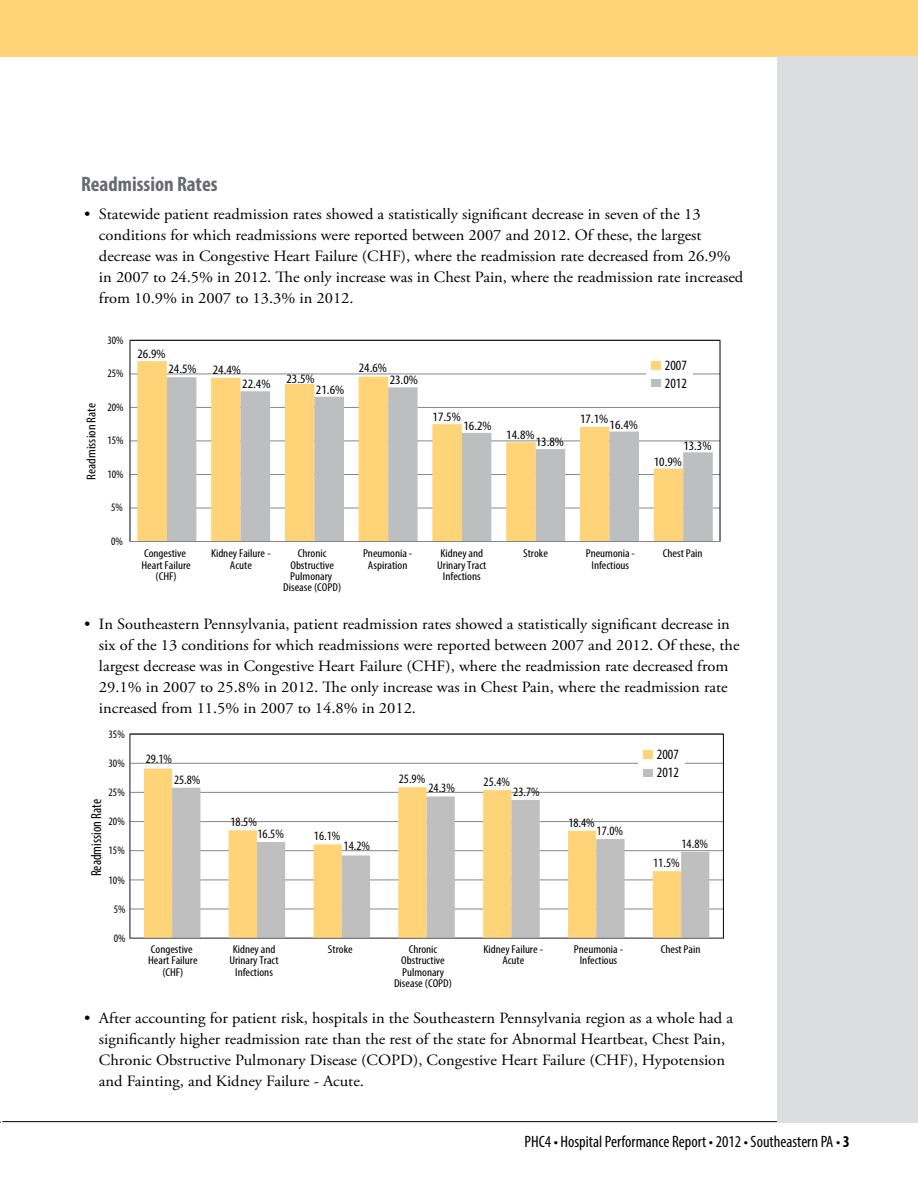
<style>
.page{position:relative;width:918px;height:1188px;background:#fff}
.page>*{position:absolute;margin:0;border:0;box-sizing:border-box;transform-origin:0 0}
.t1{font:700 condensed 21px "Myriad Pro";color:#696a6d}
.t2{font:condensed 16.5px "Myriad Pro";color:#000}
.t3{font:15.6px/21px "Adobe Garamond Pro";color:#000;scale:1.05 1}
.t4{font:condensed 14.55px "Myriad Pro";color:#010101}
.t5{font:condensed 14.25px/17.9px "Myriad Pro";color:#010101}
.t6{font:condensed 12.9px "Myriad Pro";color:#010101;scale:1.1 1}
.t7{font:condensed 12.9px "Myriad Pro";color:#010101}
.t8{font:condensed 11.4px/11.4px "Myriad Pro";color:#010101;text-align:center;scale:1.1 1}
.t9{font:condensed 11.4px "Myriad Pro";color:#010101}
.s1{font-weight:700}
</style>
<div class="page">
<div style="left:0;top:0;width:918px;height:56px;background:#ffd478"></div>
<hr style="left:2px;top:1121px;width:916px;height:1px;background:#000">
<div style="left:778px;top:56px;width:140px;height:1065px;background:#dcddde"></div>
<hr style="left:130px;top:374px;width:590px;height:1px;background:#868686">
<hr style="left:130px;top:407px;width:590px;height:1px;background:#868686">
<hr style="left:130px;top:441px;width:590px;height:1px;background:#868686">
<hr style="left:130px;top:474px;width:590px;height:1px;background:#868686">
<hr style="left:130px;top:508px;width:590px;height:1px;background:#868686">
<svg style="left:137px;top:361px;width:509px;height:180px"></svg>
<svg style="left:167px;top:377px;width:546px;height:164px"></svg>
<hr style="left:129px;top:340px;width:1px;height:202px;background:#868686">
<hr style="left:130px;top:541px;width:590px;height:1px;background:#868686">
<div style="left:646px;top:358px;width:46px;height:35px;background:#fff"></div>
<div style="left:651px;top:361px;width:9px;height:8px;background:#ffd478"></div>
<div style="left:651px;top:379px;width:10px;height:8px;background:#bcbec0"></div>
<hr style="left:130px;top:763px;width:593px;height:1px;background:#868686">
<hr style="left:130px;top:792px;width:593px;height:1px;background:#868686">
<hr style="left:130px;top:821px;width:593px;height:1px;background:#868686">
<hr style="left:130px;top:850px;width:593px;height:1px;background:#868686">
<hr style="left:130px;top:880px;width:593px;height:1px;background:#868686">
<hr style="left:130px;top:909px;width:593px;height:1px;background:#868686">
<svg style="left:144px;top:769px;width:283px;height:169px"></svg>
<svg style="left:172px;top:788px;width:537px;height:150px"></svg>
<hr style="left:129px;top:734px;width:1px;height:204px;background:#868686">
<hr style="left:130px;top:938px;width:593px;height:1px;background:#808285">
<div style="left:638px;top:747px;width:46px;height:36px;background:#fff"></div>
<div style="left:643px;top:751px;width:9px;height:8px;background:#ffd478"></div>
<div style="left:643px;top:769px;width:10px;height:8px;background:#bcbec0"></div>
<h1 class="t1" style="left:81px;top:171px;width:138px">Readmission Rates</h1>
<p class="t3" style="left:99px;top:204px;width:615px;text-indent:-15px">• Statewide patient readmission rates showed a statistically significant decrease in seven of the 13 conditions for which readmissions were reported between 2007 and 2012. Of these, the largest decrease was in Congestive Heart Failure (CHF), where the readmission rate decreased from 26.9% in 2007 to 24.5% in 2012. The only increase was in Chest Pain, where the readmission rate increased from 10.9% in 2007 to 13.3% in 2012.</p>
<p class="t6" style="left:83px;top:480px;width:71px;rotate:-90deg">Readmission Rate</p>
<p class="t9" style="left:107px;top:333px;width:18px">30%</p>
<p class="t9" style="left:107px;top:367px;width:18px">25%</p>
<p class="t9" style="left:107px;top:400px;width:18px">20%</p>
<p class="t9" style="left:107px;top:434px;width:18px">15%</p>
<p class="t9" style="left:107px;top:467px;width:18px">10%</p>
<p class="t9" style="left:111px;top:501px;width:13px">5%</p>
<p class="t9" style="left:111px;top:534px;width:13px">0%</p>
<p class="t6" style="left:138px;top:346px;width:27px">26.9%</p>
<p class="t6" style="left:168px;top:361px;width:27px">24.5%</p>
<p class="t6" style="left:213px;top:362px;width:27px">24.4%</p>
<p class="t6" style="left:242px;top:376px;width:27px">22.4%</p>
<p class="t6" style="left:286px;top:370px;width:27px">23.5%</p>
<p class="t6" style="left:316px;top:382px;width:27px">21.6%</p>
<p class="t6" style="left:359px;top:360px;width:27px">24.6%</p>
<p class="t6" style="left:390px;top:372px;width:27px">23.0%</p>
<p class="t6" style="left:433px;top:409px;width:27px">17.5%</p>
<p class="t6" style="left:463px;top:418px;width:27px">16.2%</p>
<p class="t6" style="left:506px;top:427px;width:27px">14.8%</p>
<p class="t6" style="left:536px;top:434px;width:27px">13.8%</p>
<p class="t6" style="left:580px;top:411px;width:27px">17.1%</p>
<p class="t6" style="left:610px;top:417px;width:27px">16.4%</p>
<p class="t5" style="left:665px;top:356px;width:23px">2007<br>2012</p>
<p class="t6" style="left:683px;top:437px;width:27px">13.3%</p>
<p class="t6" style="left:654px;top:454px;width:27px">10.9%</p>
<p class="t8" style="left:142px;top:548px;width:46px">Congestive<br>Heart Failure (CHF)</p>
<p class="t8" style="left:211px;top:548px;width:56px">Kidney Failure -<br>Acute</p>
<p class="t8" style="left:283px;top:548px;width:54px">Chronic<br>Obstructive<br>Pulmonary<br>Disease (COPD)</p>
<p class="t8" style="left:363px;top:548px;width:46px">Pneumonia -<br>Aspiration</p>
<p class="t8" style="left:437px;top:548px;width:46px">Kidney and<br>Urinary Tract<br>Infections</p>
<p class="t8" style="left:523px;top:548px;width:24px">Stroke</p>
<p class="t8" style="left:586px;top:548px;width:46px">Pneumonia -<br>Infectious</p>
<p class="t8" style="left:663px;top:548px;width:38px">Chest Pain</p>
<p class="t3" style="left:99px;top:614px;width:612px;text-indent:-15px">• In Southeastern Pennsylvania, patient readmission rates showed a statistically significant decrease in six of the 13 conditions for which readmissions were reported between 2007 and 2012. Of these, the largest decrease was in Congestive Heart Failure (CHF), where the readmission rate decreased from 29.1% in 2007 to 25.8% in 2012. The only increase was in Chest Pain, where the readmission rate increased from 11.5% in 2007 to 14.8% in 2012.</p>
<p class="t9" style="left:109px;top:727px;width:18px">35%</p>
<p class="t9" style="left:109px;top:756px;width:18px">30%</p>
<p class="t9" style="left:109px;top:785px;width:18px">25%</p>
<p class="t4" style="left:87px;top:876px;width:79px;rotate:-90deg">Readmission Rate</p>
<p class="t9" style="left:109px;top:815px;width:18px">20%</p>
<p class="t9" style="left:109px;top:844px;width:18px">15%</p>
<p class="t9" style="left:109px;top:873px;width:18px">10%</p>
<p class="t9" style="left:114px;top:902px;width:13px">5%</p>
<p class="t9" style="left:114px;top:931px;width:13px">0%</p>
<p class="t7" style="left:146px;top:751px;width:28px">29.1%</p>
<p class="t7" style="left:174px;top:772px;width:28px">25.8%</p>
<p class="t7" style="left:231px;top:814px;width:28px">18.5%</p>
<p class="t7" style="left:258px;top:826px;width:28px">16.5%</p>
<p class="t7" style="left:314px;top:828px;width:28px">16.1%</p>
<p class="t7" style="left:344px;top:838px;width:28px">14.2%</p>
<p class="t7" style="left:399px;top:771px;width:28px">25.9%</p>
<p class="t7" style="left:484px;top:774px;width:28px">25.4%</p>
<p class="t7" style="left:428px;top:780px;width:28px">24.3%</p>
<p class="t7" style="left:513px;top:784px;width:28px">23.7%</p>
<p class="t7" style="left:568px;top:815px;width:28px">18.4%</p>
<p class="t7" style="left:597px;top:823px;width:28px">17.0%</p>
<p class="t5" style="left:657px;top:745px;width:23px">2007<br>2012</p>
<p class="t7" style="left:681px;top:836px;width:28px">14.8%</p>
<p class="t7" style="left:653px;top:855px;width:28px">11.5%</p>
<p class="t8" style="left:148px;top:943px;width:46px">Congestive<br>Heart Failure (CHF)</p>
<p class="t8" style="left:229px;top:943px;width:46px">Kidney and<br>Urinary Tract<br>Infections</p>
<p class="t8" style="left:328px;top:943px;width:24px">Stroke</p>
<p class="t8" style="left:394px;top:943px;width:54px">Chronic<br>Obstructive<br>Pulmonary<br>Disease (COPD)</p>
<p class="t8" style="left:484px;top:943px;width:56px">Kidney Failure -<br>Acute</p>
<p class="t8" style="left:574px;top:943px;width:46px">Pneumonia -<br>Infectious</p>
<p class="t8" style="left:661px;top:943px;width:38px">Chest Pain</p>
<p class="t3" style="left:99px;top:1008px;width:605px;text-indent:-15px">• After accounting for patient risk, hospitals in the Southeastern Pennsylvania region as a whole had a significantly higher readmission rate than the rest of the state for Abnormal Heartbeat, Chest Pain, Chronic Obstructive Pulmonary Disease (COPD), Congestive Heart Failure (CHF), Hypotension and Fainting, and Kidney Failure - Acute.</p>
<p class="t2" style="left:524px;top:1132px;width:327px">PHC4 • Hospital Performance Report • 2012 • Southeastern PA • <span class="s1">3</span></p>
</div>
